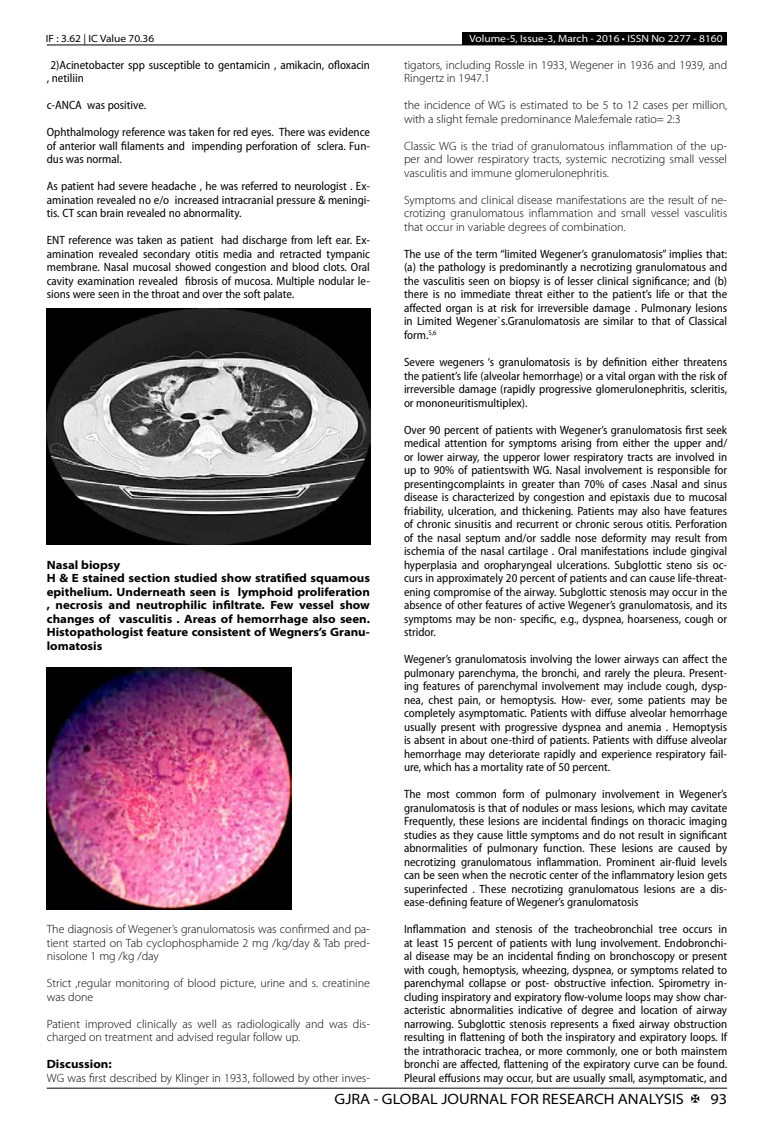
<style>
.page{position:relative;width:774px;height:1136px;background:#fff}
.page>*{position:absolute;margin:0;border:0;box-sizing:border-box;transform-origin:0 0}
.t1{font:semi-expanded 15px "Myriad Pro";color:#000}
.t2{font:semi-condensed 12px/13.5px "Myriad Pro";color:#000;text-align:justify}
.t3{font:300 12px/13.5px "Myriad Pro";color:#000}
.t4{font:700 semi-expanded 12px/13.5px "Myriad Pro";color:#000}
.t5{font:semi-expanded 10.5px "Myriad Pro";color:#fff}
.t6{font:semi-expanded 10.5px "Myriad Pro";color:#000}
</style>
<div class="page">
<hr style="left:47px;top:1087px;width:680px;height:1px;background:#000">
<div style="left:462px;top:32px;width:265px;height:13px;background:#000"></div>
<hr style="left:47px;top:45px;width:680px;height:1px;background:#000">
<img style="left:47px;top:308px;width:324px;height:236px">
<img style="left:47px;top:667px;width:244px;height:242px">
<p class="t6" style="left:46px;top:32px;width:110px">IF : 3.62 | IC Value 70.36</p>
<p class="t2" style="left:47px;top:58px;width:325px;text-indent:4px">2)Acinetobacter spp susceptible to gentamicin , amikacin, ofloxacin , netiliin</p>
<p class="t2" style="left:47px;top:99px;width:101px">c-ANCA was positive.</p>
<p class="t2" style="left:47px;top:126px;width:325px">Ophthalmology reference was taken for red eyes. There was evidence of anterior wall filaments and impending perforation of sclera. Fun&shy;dus was normal.</p>
<p class="t2" style="left:47px;top:180px;width:325px">As patient had severe headache , he was referred to neurologist . Ex&shy;amination revealed no e/o increased intracranial pressure &amp; meningi&shy;tis. CT scan brain revealed no abnormality.</p>
<p class="t2" style="left:47px;top:234px;width:325px">ENT reference was taken as patient had discharge from left ear. Ex&shy;amination revealed secondary otitis media and retracted tympanic membrane. Nasal mucosal showed congestion and blood clots. Oral cavity examination revealed fibrosis of mucosa. Multiple nodular le&shy;sions were seen in the throat and over the soft palate.</p>
<p class="t4" style="left:47px;top:558px;width:325px">Nasal biopsy<br>H &amp; E stained section studied show stratified squamous epithelium. Underneath seen is lymphoid proliferation , necrosis and neutrophilic infiltrate. Few vessel show changes of vasculitis . Areas of hemorrhage also seen.<br>Histopathologist feature consistent of Wegners’s Granu&shy;lomatosis</p>
<p class="t3" style="left:47px;top:922px;width:325px;text-align:justify">The diagnosis of Wegener’s granulomatosis was confirmed and pa&shy;tient started on Tab cyclophosphamide 2 mg /kg/day &amp; Tab pred&shy;nisolone 1 mg /kg /day</p>
<p class="t3" style="left:47px;top:976px;width:325px">Strict ,regular monitoring of blood picture, urine and s. creatinine was done</p>
<p class="t3" style="left:47px;top:1017px;width:325px">Patient improved clinically as well as radiologically and was dis&shy;charged on treatment and advised regular follow up.</p>
<p class="t4" style="left:47px;top:1057px;width:66px">Discussion:</p>
<p class="t3" style="left:47px;top:1071px;width:325px">WG was first described by Klinger in 1933, followed by other inves-</p>
<p class="t5" style="left:469px;top:32px;width:255px">Volume-5, Issue-3, March - 2016 • ISSN No 2277 - 8160</p>
<p class="t3" style="left:404px;top:58px;width:325px">tigators, including Rossle in 1933, Wegener in 1936 and 1939, and<br>Ringertz in 1947.1</p>
<p class="t3" style="left:404px;top:99px;width:325px">the incidence of WG is estimated to be 5 to 12 cases per million, with a slight female predominance Male:female ratio= 2:3</p>
<p class="t3" style="left:404px;top:139px;width:325px;text-align:justify">Classic WG is the triad of granulomatous inflammation of the up&shy;per and lower respiratory tracts, systemic necrotizing small vessel vasculitis and immune glomerulonephritis.</p>
<p class="t3" style="left:404px;top:193px;width:325px;text-align:justify">Symptoms and clinical disease manifestations are the result of ne&shy;crotizing granulomatous inflammation and small vessel vasculitis that occur in variable degrees of combination.</p>
<p class="t2" style="left:404px;top:247px;width:325px">The use of the term “limited Wegener’s granulomatosis” implies that: (a) the pathology is predominantly a necrotizing granulomatous and the vasculitis seen on biopsy is of lesser clinical significance; and (b) there is no immediate threat either to the patient’s life or that the affected organ is at risk for irreversible damage . Pulmonary lesions in Limited Wegener`s.Granulomatosis are similar to that of Classical form.<sup>5,6</sup></p>
<p class="t2" style="left:404px;top:355px;width:325px">Severe wegeners ‘s granulomatosis is by definition either threatens the patient’s life (alveolar hemorrhage) or a vital organ with the risk of irreversible damage (rapidly progressive glomerulonephritis, scleritis, or mononeuritismultiplex).</p>
<p class="t2" style="left:404px;top:423px;width:325px">Over 90 percent of patients with Wegener’s granulomatosis first seek medical attention for symptoms arising from either the upper and/ or lower airway, the upperor lower respiratory tracts are involved in up to 90% of patientswith WG. Nasal involvement is responsible for presentingcomplaints in greater than 70% of cases .Nasal and sinus disease is characterized by congestion and epistaxis due to mucosal friability, ulceration, and thickening. Patients may also have features of chronic sinusitis and recurrent or chronic serous otitis. Perforation of the nasal septum and/or saddle nose deformity may result from ischemia of the nasal cartilage . Oral manifestations include gingival hyperplasia and oropharyngeal ulcerations. Subglottic steno sis oc&shy;curs in approximately 20 percent of patients and can cause life-threat&shy;ening compromise of the airway. Subglottic stenosis may occur in the absence of other features of active Wegener’s granulomatosis, and its symptoms may be non- specific, e.g., dyspnea, hoarseness, cough or stridor.</p>
<p class="t2" style="left:404px;top:652px;width:325px">Wegener’s granulomatosis involving the lower airways can affect the pulmonary parenchyma, the bronchi, and rarely the pleura. Present&shy;ing features of parenchymal involvement may include cough, dysp&shy;nea, chest pain, or hemoptysis. How- ever, some patients may be completely asymptomatic. Patients with diffuse alveolar hemorrhage usually present with progressive dyspnea and anemia . Hemoptysis is absent in about one-third of patients. Patients with diffuse alveolar hemorrhage may deteriorate rapidly and experience respiratory fail&shy;ure, which has a mortality rate of 50 percent.</p>
<p class="t2" style="left:404px;top:787px;width:325px">The most common form of pulmonary involvement in Wegener’s granulomatosis is that of nodules or mass lesions, which may cavitate Frequently, these lesions are incidental findings on thoracic imaging studies as they cause little symptoms and do not result in significant abnormalities of pulmonary function. These lesions are caused by necrotizing granulomatous inflammation. Prominent air-fluid levels can be seen when the necrotic center of the inflammatory lesion gets superinfected . These necrotizing granulomatous lesions are a dis&shy;ease-defining feature of Wegener’s granulomatosis</p>
<p class="t2" style="left:404px;top:922px;width:325px">Inflammation and stenosis of the tracheobronchial tree occurs in at least 15 percent of patients with lung involvement. Endobronchi&shy;al disease may be an incidental finding on bronchoscopy or present with cough, hemoptysis, wheezing, dyspnea, or symptoms related to parenchymal collapse or post- obstructive infection. Spirometry in&shy;cluding inspiratory and expiratory flow-volume loops may show char&shy;acteristic abnormalities indicative of degree and location of airway narrowing. Subglottic stenosis represents a fixed airway obstruction resulting in flattening of both the inspiratory and expiratory loops. If the intrathoracic trachea, or more commonly, one or both mainstem bronchi are affected, flattening of the expiratory curve can be found.<br>Pleural effusions may occur, but are usually small, asymptomatic, and</p>
<p class="t1" style="left:335px;top:1090px;width:351px">GJRA - GLOBAL JOURNAL FOR RESEARCH ANALYSIS</p>
<p class="t1" style="left:710px;top:1090px;width:18px">93</p>
</div>
